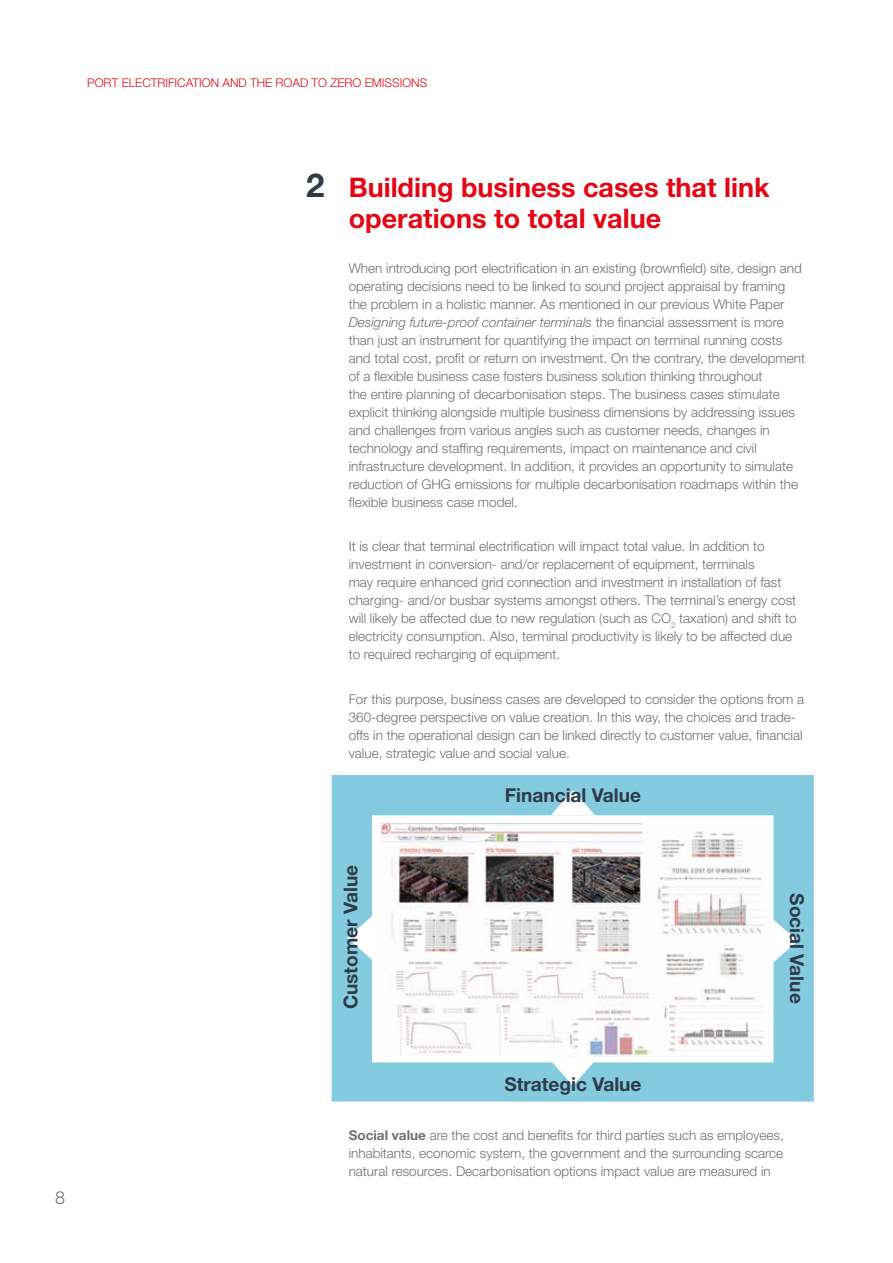
<style>
.page{position:relative;width:893px;height:1263px;background:#fff}
.page>*{position:absolute;margin:0;border:0;box-sizing:border-box;transform-origin:0 0}
.t1{font:700 27px/31.5px "Helvetica Neue LT Std";color:#e30614}
.t2{font:700 19.05px "Helvetica Neue LT Std";color:#2f3a48}
.t3{font:300 18px "Helvetica Neue LT Std";color:#70706f}
.t4{font:300 13.5px/18px "Helvetica Neue LT Std";color:#70706f}
.t5{font:300 12px "Helvetica Neue LT Std";color:#e30614}
.s1{font-size:33px;color:#2f3a48}
.s2{font-style:italic}
.s3{font-weight:700}
</style>
<div class="page">
<svg style="left:332px;top:775px;width:482px;height:326px;background:#93d1e3"></svg>
<svg style="left:551px;top:790px;width:44px;height:25px"></svg>
<svg style="left:551px;top:1060px;width:44px;height:26px"></svg>
<svg style="left:347px;top:916px;width:26px;height:44px"></svg>
<svg style="left:772px;top:919px;width:26px;height:44px"></svg>
<img style="left:381px;top:823px;width:391px;height:233px">
<p class="t5" style="left:87px;top:76px;width:342px">PORT ELECTRIFICATION AND THE ROAD TO ZERO EMISSIONS</p>
<h3 class="t3" style="left:55px;top:1186px;width:12px">8</h3>
<h1 class="t1" style="left:349px;top:171px;width:422px;text-indent:-43px"><span class="s1">2</span> Building business cases that link operations to total value</h1>
<p class="t4" style="left:349px;top:259px;width:458px">When introducing port electrification in an existing (brownfield) site, design and operating decisions need to be linked to sound project appraisal by framing the problem in a holistic manner. As mentioned in our previous White Paper <span class="s2">Designing future-proof container terminals</span> the financial assessment is more than just an instrument for quantifying the impact on terminal running costs and total cost, profit or return on investment. On the contrary, the development of a flexible business case fosters business solution thinking throughout<br>the entire planning of decarbonisation steps. The business cases stimulate explicit thinking alongside multiple business dimensions by addressing issues and challenges from various angles such as customer needs, changes in technology and staffing requirements, impact on maintenance and civil infrastructure development. In addition, it provides an opportunity to simulate reduction of GHG emissions for multiple decarbonisation roadmaps within the flexible business case model.</p>
<p class="t4" style="left:349px;top:537px;width:449px">It is clear that terminal electrification will impact total value. In addition to investment in conversion- and/or replacement of equipment, terminals<br>may require enhanced grid connection and investment in installation of fast charging- and/or busbar systems amongst others. The terminal’s energy cost will likely be affected due to new regulation (such as CO<sub>2</sub> taxation) and shift to electricity consumption. Also, terminal productivity is likely to be affected due to required recharging of equipment.</p>
<p class="t4" style="left:349px;top:690px;width:457px">For this purpose, business cases are developed to consider the options from a 360-degree perspective on value creation. In this way, the choices and trade&shy;offs in the operational design can be linked directly to customer value, financial value, strategic value and social value.</p>
<h2 class="t2" style="left:339px;top:1009px;width:146px;rotate:-90deg">Customer Value</h2>
<h2 class="t2" style="left:505px;top:783px;width:138px">Financial Value</h2>
<h2 class="t2" style="left:504px;top:1072px;width:139px">Strategic Value</h2>
<h2 class="t2" style="left:809px;top:893px;width:112px;rotate:90deg">Social Value</h2>
<p class="t4" style="left:349px;top:1126px;width:437px;text-align:justify"><span class="s3">Social value</span> are the cost and benefits for third parties such as employees, inhabitants, economic system, the government and the surrounding scarce natural resources. Decarbonisation options impact value are measured in</p>
</div>
